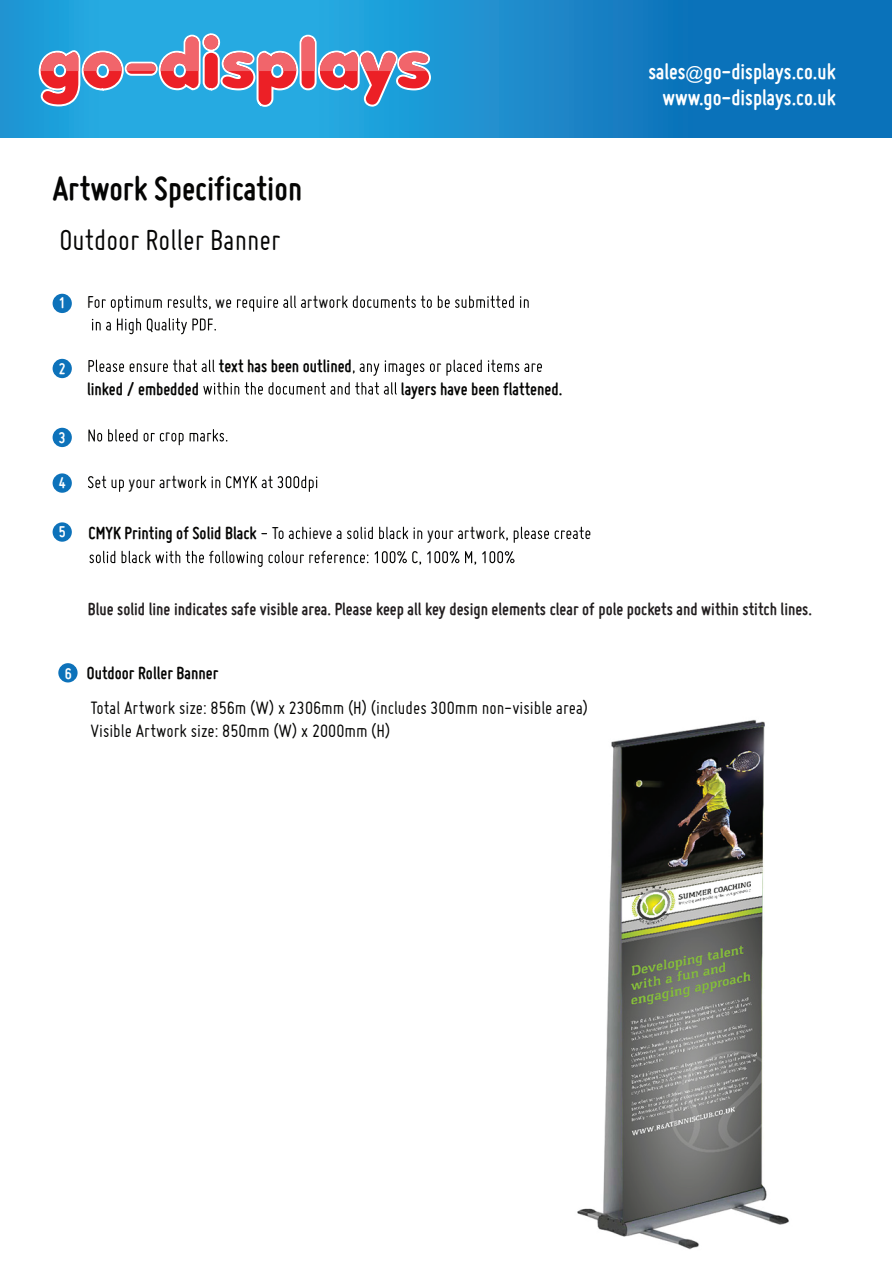
<style>
.page{position:relative;width:893px;height:1263px;background:#fff}
.page>*{position:absolute;margin:0;border:0;box-sizing:border-box;transform-origin:0 0}
.t1{font:700 36.15px "Miso";color:#050504}
.t2{font:31.65px "Miso";color:#050504}
.t3{font:700 23.55px "Miso";color:#fff}
.t4{font:19.5px/23.5px "Miso";color:#050504}
.t5{font:700 18.75px "Miso";color:#231f20}
.t6{font:700 18.75px "Miso";color:#050504}
.t7{font:18.75px "Miso";color:#050504}
.t8{font:700 16.65px "Miso";color:#fff}
.s1{font-family:"Arial";font-weight:400;font-size:17.7px}
.s2{font-size:16.65px;color:#fff}
.s3{font-weight:400}
</style>
<div class="page">
<img style="left:577px;top:719px;width:212px;height:531px">
<svg style="left:0;top:1px;width:892px;height:137px;background:#1789ca"></svg>
<svg style="left:39px;top:33px;width:392px;height:74px;background:#7f8bad"></svg>
<div style="left:58px;top:663px;width:20px;height:19px;background:#0d72ba;border-radius:50%"></div>
<div style="left:53px;top:294px;width:19px;height:19px;background:#0d72ba;border-radius:50%"></div>
<div style="left:53px;top:359px;width:19px;height:19px;background:#0d72ba;border-radius:50%"></div>
<div style="left:53px;top:428px;width:19px;height:19px;background:#0d72ba;border-radius:50%"></div>
<svg style="left:95px;top:295px;width:116px;height:17px"></svg>
<svg style="left:226px;top:295px;width:80px;height:17px"></svg>
<svg style="left:329px;top:295px;width:200px;height:13px"></svg>
<svg style="left:92px;top:318px;width:124px;height:16px"></svg>
<svg style="left:88px;top:360px;width:127px;height:12px"></svg>
<svg style="left:353px;top:360px;width:189px;height:16px"></svg>
<svg style="left:203px;top:382px;width:194px;height:13px"></svg>
<svg style="left:88px;top:429px;width:76px;height:13px"></svg>
<svg style="left:171px;top:429px;width:56px;height:16px"></svg>
<svg style="left:88px;top:476px;width:36px;height:16px"></svg>
<svg style="left:136px;top:479px;width:28px;height:9px"></svg>
<svg style="left:188px;top:476px;width:129px;height:16px"></svg>
<div style="left:53px;top:473px;width:19px;height:20px;background:#0d72ba;border-radius:50%"></div>
<div style="left:53px;top:522px;width:19px;height:20px;background:#0d72ba;border-radius:50%"></div>
<svg style="left:279px;top:527px;width:32px;height:12px"></svg>
<svg style="left:327px;top:527px;width:95px;height:12px"></svg>
<svg style="left:435px;top:530px;width:28px;height:9px"></svg>
<svg style="left:486px;top:527px;width:104px;height:16px"></svg>
<svg style="left:89px;top:551px;width:139px;height:12px"></svg>
<svg style="left:236px;top:551px;width:278px;height:16px"></svg>
<p class="t3" style="left:648px;top:58px;width:189px">sales<span class="s1">@</span>go-displays.co.uk</p>
<h1 class="t1" style="left:53px;top:168px;width:251px">Artwork Specification</h1>
<h2 class="t2" style="left:59px;top:223px;width:223px">Outdoor Roller Banner</h2>
<p class="t8" style="left:59px;top:294px;width:8px">1</p>
<p class="t8" style="left:59px;top:359px;width:8px">2</p>
<p class="t8" style="left:59px;top:428px;width:8px">3</p>
<p class="t7" style="left:87px;top:291px;width:8px">F</p>
<p class="t7" style="left:215px;top:291px;width:12px">w</p>
<p class="t7" style="left:307px;top:291px;width:23px">rtw</p>
<p class="t6" style="left:219px;top:355px;width:135px">text has been outlined</p>
<p class="t6" style="left:87px;top:378px;width:113px">linked / embedded</p>
<p class="t6" style="left:401px;top:378px;width:163px">layers have been flattened.</p>
<p class="t7" style="left:165px;top:425px;width:7px">r</p>
<p class="t8" style="left:59px;top:473px;width:8px">4</p>
<p class="t7" style="left:129px;top:472px;width:8px">y</p>
<p class="t7" style="left:166px;top:472px;width:23px">rtw</p>
<p class="t6" style="left:59px;top:522px;width:222px"><span class="s2">5</span> CMYK Printing of Solid Black <span class="s3">T</span></p>
<p class="t7" style="left:312px;top:523px;width:15px">ev</p>
<p class="t7" style="left:427px;top:523px;width:8px">y</p>
<p class="t7" style="left:464px;top:523px;width:23px">rtw</p>
<p class="t7" style="left:229px;top:547px;width:9px">o</p>
<p class="t3" style="left:662px;top:84px;width:175px">www.go-displays.co.uk</p>
<p class="t5" style="left:88px;top:598px;width:726px">Blue solid line indicates safe visible area. Please keep all key design elements clear of pole pockets and within stitch lines.</p>
<p class="t6" style="left:65px;top:662px;width:155px"><span class="s2">6</span> Outdoor Roller Banner</p>
<p class="t4" style="left:90px;top:695px;width:499px">Total Artwork size: 856m (W) x 2306mm (H) (includes 300mm non-visible area)<br>Visible Artwork size: 850mm (W) x 2000mm (H)</p>
</div>
